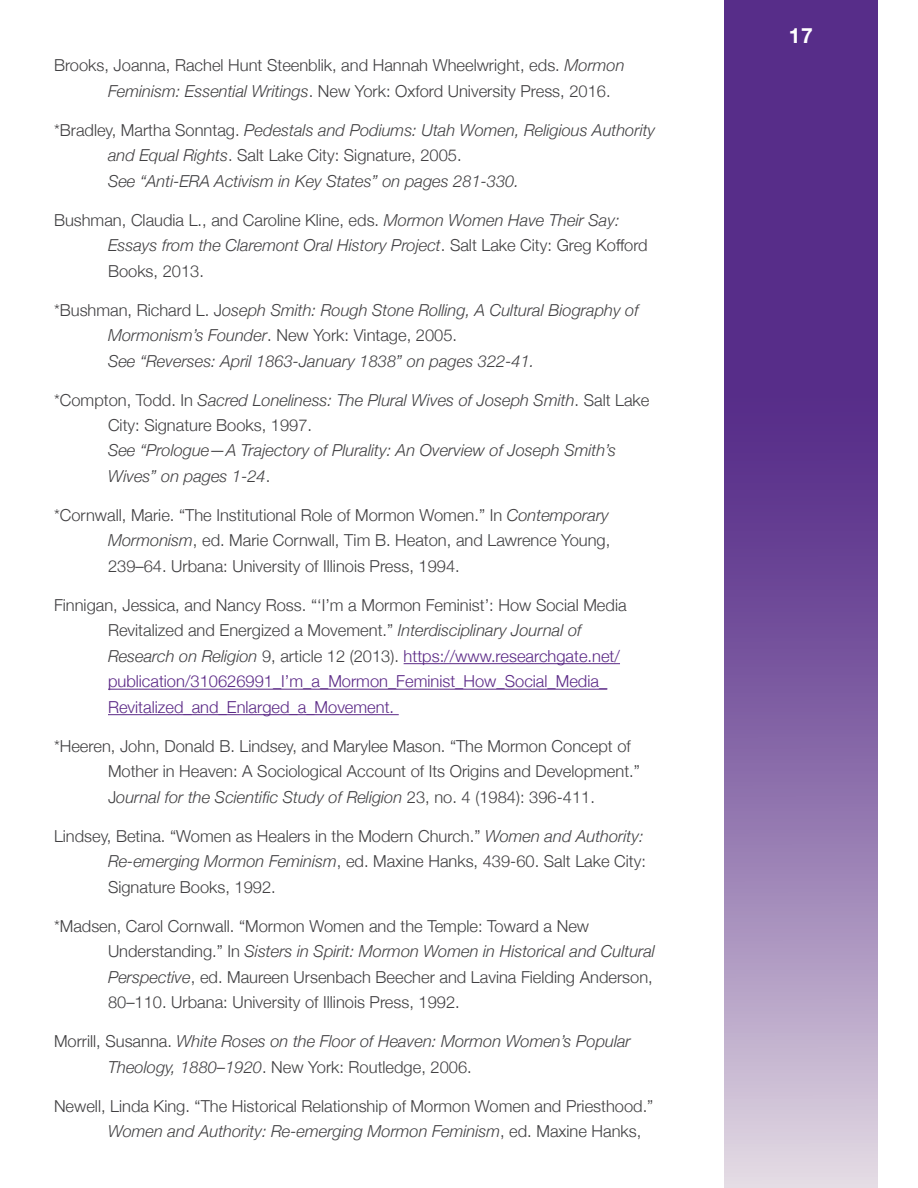
<style>
.page{position:relative;width:918px;height:1188px;background:#fff}
.page>*{position:absolute;margin:0;border:0;box-sizing:border-box;transform-origin:0 0}
.t1{font:700 21px "Helvetica Neue";color:#fff}
.t2{font:300 16.5px/25.5px "Helvetica Neue";color:#414042}
.t3{font:italic 300 16.5px/25.5px "Helvetica Neue";color:#414042}
.t4{font:300 16.5px/25.5px "Helvetica Neue";color:#5b2986}
.s1{font-style:italic}
.s2{font-style:normal}
.s3{color:#414042}
.s4{font-style:italic;color:#414042}
</style>
<div class="page">
<svg style="left:724px;top:0;width:154px;height:1188px;background:#7f5ea3"></svg>
<hr style="left:404px;top:663px;width:216px;height:1px;background:#5b2986">
<hr style="left:108px;top:689px;width:499px;height:1px;background:#5b2986">
<hr style="left:108px;top:714px;width:291px;height:1px;background:#5b2986">
<p class="t2" style="left:108px;top:51px;width:518px;text-indent:-54px">Brooks, Joanna, Rachel Hunt Steenblik, and Hannah Wheelwright, eds. <span class="s1">Mormon<br>Feminism: Essential Writings</span>. New York: Oxford University Press, 2016.</p>
<p class="t3" style="left:108px;top:116px;width:549px;text-indent:-54px"><span class="s2">*Bradley, Martha Sonntag.</span> Pedestals and Podiums: Utah Women, Religious Authority and Equal Rights<span class="s2">. Salt Lake City: Signature, 2005.<br></span>See “Anti-ERA Activism in Key States” on pages 281-330.</p>
<p class="t2" style="left:108px;top:206px;width:541px;text-indent:-54px">Bushman, Claudia L., and Caroline Kline, eds. <span class="s1">Mormon Women Have Their Say:<br>Essays from the Claremont Oral History Project</span>. Salt Lake City: Greg Kofford<br>Books, 2013.</p>
<p class="t3" style="left:108px;top:296px;width:532px;text-indent:-54px"><span class="s2">*Bushman, Richard L. J</span>oseph Smith: Rough Stone Rolling, A Cultural Biography of<br>Mormonism’s Founder<span class="s2">. New York: Vintage, 2005.<br></span>See “Reverses: April 1863-January 1838” on pages 322-41.</p>
<p class="t2" style="left:108px;top:386px;width:543px;text-indent:-54px">*Compton, Todd. In <span class="s1">Sacred Loneliness: The Plural Wives of Joseph Smith</span>. Salt Lake<br>City: Signature Books, 1997.</p>
<p class="t3" style="left:108px;top:437px;width:510px">See “Prologue—A Trajectory of Plurality: An Overview of Joseph Smith’s<br>Wives” on pages 1-24<span class="s2">.</span></p>
<p class="t2" style="left:108px;top:501px;width:504px;text-align:justify;text-indent:-54px">*Cornwall, Marie. “The Institutional Role of Mormon Women.” In <span class="s1">Contemporary Mormonism</span>, ed. Marie Cornwall, Tim B. Heaton, and Lawrence Young, 239–64. Urbana: University of Illinois Press, 1994.</p>
<p class="t4" style="left:108px;top:591px;width:520px;text-indent:-54px"><span class="s3">Finnigan, Jessica, and Nancy Ross. “‘I’m a Mormon Feminist’: How Social Media Revitalized and Energized a Movement.”</span> <span class="s4">Interdisciplinary Journal of Research on Religion</span> <span class="s3">9, article 12 (2013).</span> https://www.researchgate.net/ publication/310626991_I’m_a_Mormon_Feminist_How_Social_Media_ Revitalized_and_Enlarged_a_Movement.</p>
<p class="t2" style="left:108px;top:732px;width:533px;text-indent:-54px">*Heeren, John, Donald B. Lindsey, and Marylee Mason. “The Mormon Concept of<br>Mother in Heaven: A Sociological Account of Its Origins and Development.”<br>J<span class="s1">ournal for the Scientific Study of Religion</span> 23, no. 4 (1984): 396-411.</p>
<p class="t2" style="left:108px;top:822px;width:540px;text-indent:-54px">Lindsey, Betina. “Women as Healers in the Modern Church.” <span class="s1">Women and Authority:<br>Re-emerging Mormon Feminism</span>, ed. Maxine Hanks, 439-60. Salt Lake City:<br>Signature Books, 1992.</p>
<p class="t2" style="left:108px;top:912px;width:549px;text-indent:-54px">*Madsen, Carol Cornwall. “Mormon Women and the Temple: Toward a New Understanding.” In <span class="s1">Sisters in Spirit: Mormon Women in Historical and Cultural Perspective</span>, ed. Maureen Ursenbach Beecher and Lavina Fielding Anderson, 80–110. Urbana: University of Illinois Press, 1992.</p>
<p class="t3" style="left:108px;top:1028px;width:524px;text-indent:-54px"><span class="s2">Morrill, Susanna.</span> White Roses on the Floor of Heaven: Mormon Women’s Popular<br>Theology, 1880–1920<span class="s2">. New York: Routledge, 2006.</span></p>
<p class="t2" style="left:108px;top:1092px;width:547px;text-indent:-54px">Newell, Linda King. “The Historical Relationship of Mormon Women and Priesthood.”<br><span class="s1">Women and Authority: Re-emerging Mormon Feminism</span>, ed. Maxine Hanks,</p>
<p class="t1" style="left:789px;top:19px;width:26px">17</p>
</div>
